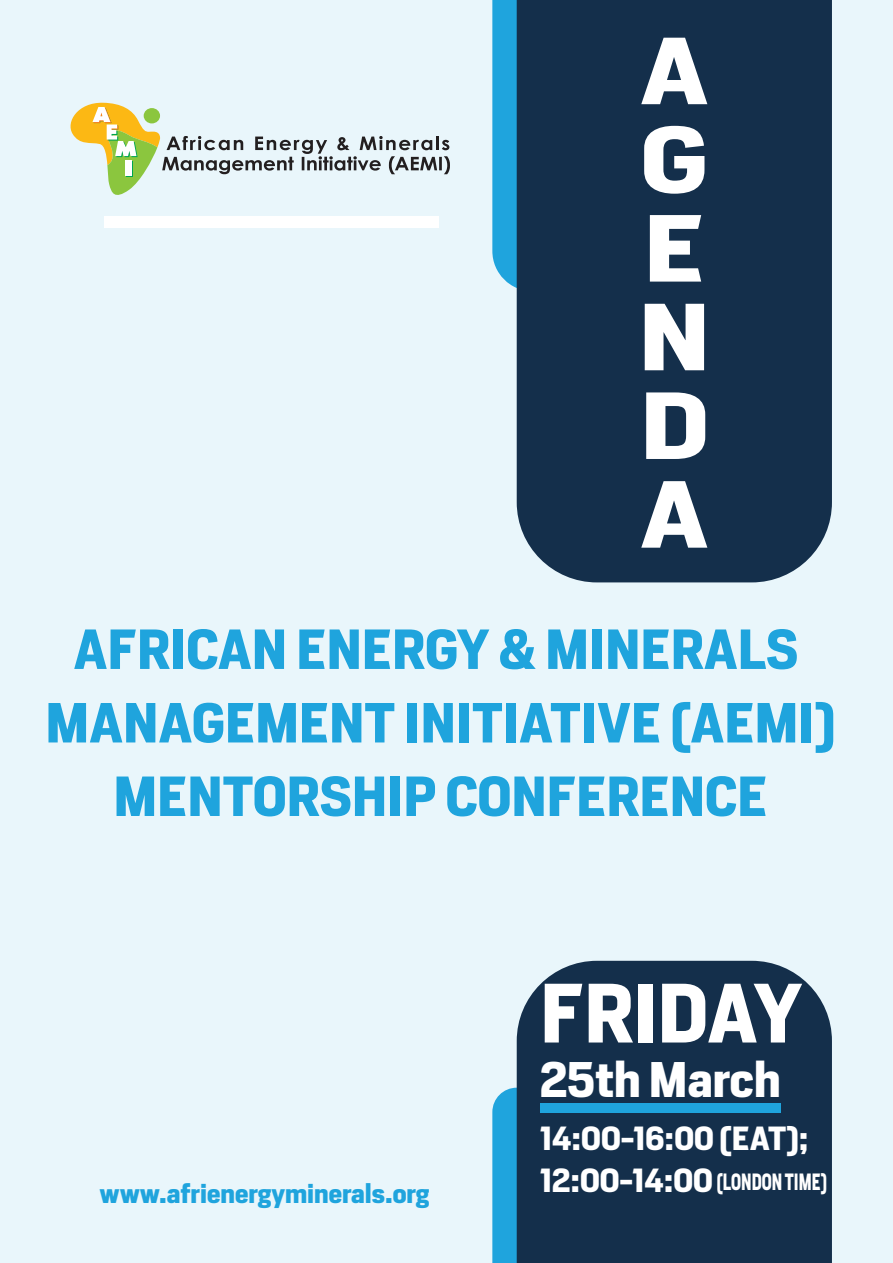
<style>
.page{position:relative;width:893px;height:1263px;background:#e9f6fb}
.page>*{position:absolute;margin:0;border:0;box-sizing:border-box;transform-origin:0 0}
.t1{font:700 88.65px/88.7px "Heron Sans";color:#fff;text-align:justify;scale:1.21 1}
.t2{font:700 78.3px "Heron Sans";color:#fff}
.t3{font:700 52.65px/73.5px "Heron Sans";color:#1fa4dd;text-align:center}
.t4{font:700 46.65px "Heron Sans";color:#fff}
.t5{font:700 31.2px/42px "Heron Sans";color:#fff}
.t6{font:700 25.5px "Heron Sans";color:#1fa4dd}
.t7{font:700 21.9px "Heron Sans";color:#fff;scale:.71 1}
</style>
<div class="page">
<svg style="left:492px;top:0;width:25px;height:291px;background:#2aa7dd"></svg>
<div style="left:517px;top:0;width:315px;height:582px;background:#142f4b"></div>
<svg style="left:492px;top:1088px;width:25px;height:175px;background:#27a6dc"></svg>
<div style="left:517px;top:961px;width:315px;height:302px;background:#142f4b"></div>
<div style="left:540px;top:1103px;width:241px;height:9px;background:#1fa4dd"></div>
<svg style="left:70px;top:102px;width:380px;height:93px"></svg>
<div style="left:125px;top:160px;width:7px;height:16px;background:#fff"></div>
<div style="left:144px;top:108px;width:16px;height:15px;background:#8bc63e;border-radius:50%"></div>
<div style="left:104px;top:216px;width:335px;height:12px;background:#fff"></div>
<h1 class="t1" style="left:638px;top:27px;width:59px">A G E N D A</h1>
<p class="t3" style="left:45px;top:613px;width:792px">AFRICAN ENERGY &amp; MINERALS<br>MANAGEMENT INITIATIVE (AEMI)<br>MENTORSHIP CONFERENCE</p>
<h2 class="t2" style="left:540px;top:962px;width:264px">FRIDAY</h2>
<p class="t6" style="left:100px;top:1176px;width:331px">www.afrienergyminerals.org</p>
<p class="t4" style="left:540px;top:1049px;width:242px">25th March</p>
<p class="t5" style="left:540px;top:1118px;width:270px">14:00-16:00 (EAT);<br>12:00-14:00</p>
<p class="t7" style="left:717px;top:1167px;width:157px">(LONDON TIME)</p>
</div>
